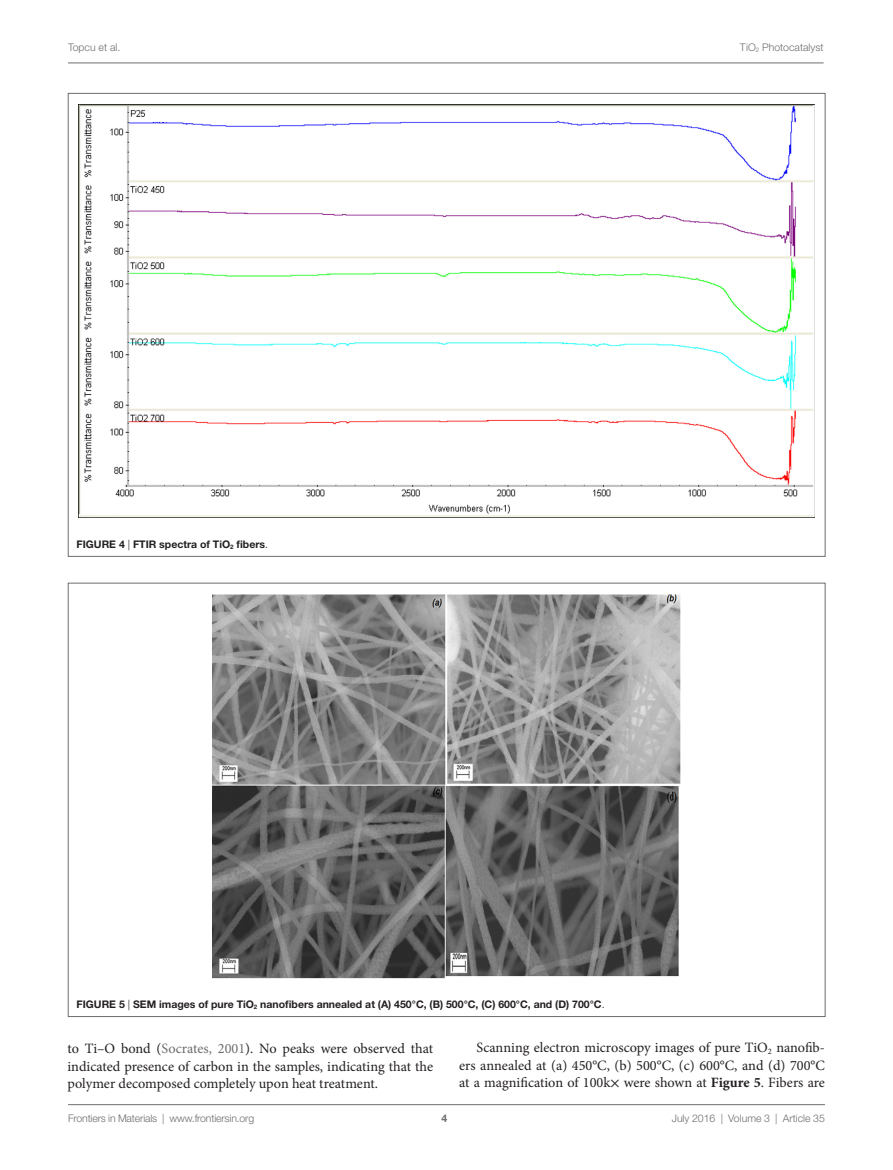
<style>
.page{position:relative;width:893px;height:1170px;background:#fff}
.page>*{position:absolute;margin:0;border:0;box-sizing:border-box;transform-origin:0 0}
.t1{font:14.25px/17.2px "Minion Pro";color:#231f20;text-align:justify}
.t2{font:700 10.5px "Helvetica Neue LT Std";color:#231f20}
.t3{font:300 10.5px "Helvetica Neue LT Std";color:#6c6d70}
.t4{font:700 10.5px "Helvetica Neue LT Std";color:#6c6d70}
.s1{font-weight:300}
.s2{color:#6c6d70}
.s3{font-family:"STIX General"}
.s4{font-weight:700}
</style>
<div class="page">
<img style="left:213px;top:594px;width:467px;height:384px">
<img style="left:79px;top:105px;width:735px;height:413px">
<hr style="left:68px;top:63px;width:756px;height:1px;background:#6c6d70">
<hr style="left:68px;top:1104px;width:757px;height:1px;background:#6c6d70">
<p class="t3" style="left:68px;top:41px;width:54px">Topcu et al.</p>
<p class="t3" style="left:740px;top:41px;width:85px">TiO<sub>2</sub> Photocatalyst</p>
<p class="t2" style="left:77px;top:537px;width:193px">FIG URE 4 <span class="s1">|</span> FTIR spectra of TiO<sub>2</sub> fibers<span class="s1">.</span></p>
<p class="t2" style="left:77px;top:997px;width:529px">FIG URE 5 <span class="s1">|</span> SE M images of pure TiO<sub>2</sub> nanofibers annealed at (A) 450°C, (B) 500°C, (C) 600°C, and (D) 700°C<span class="s1">.</span></p>
<p class="t1" style="left:68px;top:1040px;width:367px">to Ti–O bond (<span class="s2">Socrates, 2001</span>). No peaks were observed that indicated presence of carbon in the samples, indicating that the polymer decomposed completely upon heat treatment.</p>
<p class="t1" style="left:459px;top:1039px;width:367px;text-indent:17px">Scanning electron microscopy images of pure TiO<sub>2</sub> nanofib&shy;ers annealed at (a) 450°C, (b) 500°C, (c) 600°C, and (d) 700°C at a magnification of 100k<span class="s3">×</span> were shown at <span class="s4">Figure 5</span>. Fibers are</p>
<p class="t3" style="left:68px;top:1111px;width:188px">Frontiers in Materials | www.frontiersin.org</p>
<p class="t3" style="left:672px;top:1111px;width:155px">July 2016 | Volume 3 | Article 35</p>
<p class="t4" style="left:441px;top:1111px;width:7px">4</p>
</div>
